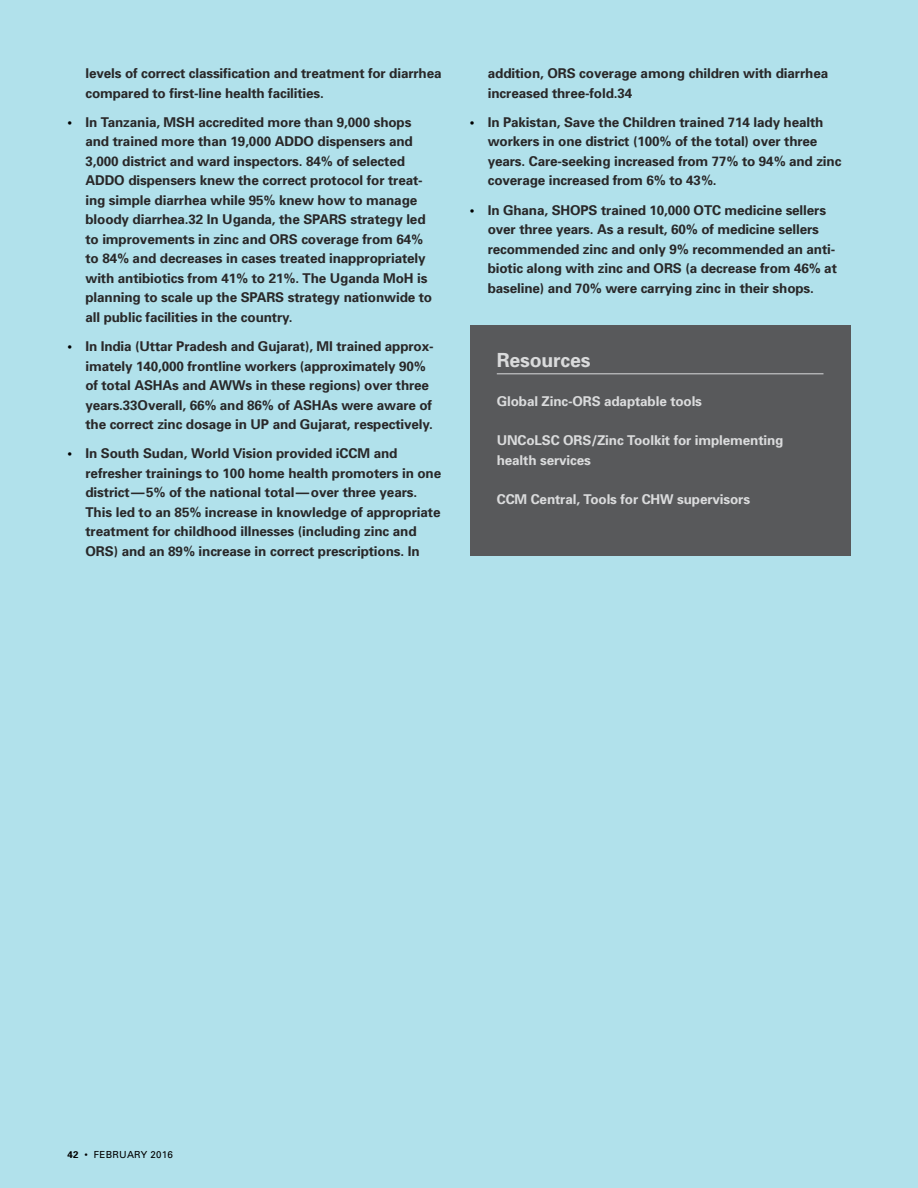
<style>
.page{position:relative;width:918px;height:1188px;background:#b1e1eb}
.page>*{position:absolute;margin:0;border:0;box-sizing:border-box;transform-origin:0 0}
.t1{font:700 19.5px "Univers";letter-spacing:-.01em;color:#dadbdc}
.t2{font:700 13.5px/19.5px "Univers";letter-spacing:-.01em;color:#292829}
.t3{font:700 13.5px/19.5px "Univers";letter-spacing:-.01em;color:#dadbdc}
.t4{font:9.75px "Univers";letter-spacing:.025em;color:#000}
.s1{color:#000}
.s2{font-weight:700}
</style>
<div class="page">
<div style="left:470px;top:326px;width:380px;height:230px;background:#58595b"></div>
<hr style="left:497px;top:373px;width:327px;height:1px;background:#dadbdc">
<p class="t2" style="left:85px;top:64px;width:358px">levels of correct classification and treatment for diarrhea compared to first-line health facilities.</p>
<p class="t2" style="left:85px;top:112px;width:348px;text-indent:-18px"><span class="s1">•</span> In Tanzania, MSH accredited more than 9,000 shops and trained more than 19,000 ADDO dispensers and 3,000 district and ward inspectors. 84% of selected ADDO dispensers knew the correct protocol for treat&shy;ing simple diarrhea while 95% knew how to manage bloody diarrhea.32 In Uganda, the SPARS strategy led to improvements in zinc and ORS coverage from 64% to 84% and decreases in cases treated inappropriately with antibiotics from 41% to 21%. The Uganda MoH is planning to scale up the SPARS strategy nationwide to all public facilities in the country.</p>
<p class="t2" style="left:85px;top:337px;width:350px;text-indent:-18px"><span class="s1">•</span> In India (Uttar Pradesh and Gujarat), MI trained approx&shy;imately 140,000 frontline workers (approximately 90% of total ASHAs and AWWs in these regions) over three years.33Overall, 66% and 86% of ASHAs were aware of the correct zinc dosage in UP and Gujarat, respectively.</p>
<p class="t2" style="left:86px;top:444px;width:357px;text-indent:-18px"><span class="s1">•</span> In South Sudan, World Vision provided iCCM and refresher trainings to 100 home health promoters in one district—5% of the national total—over three years.<br>This led to an 85% increase in knowledge of appropriate treatment for childhood illnesses (including zinc and ORS) and an 89% increase in correct prescriptions. In</p>
<p class="t2" style="left:488px;top:64px;width:342px">addition, ORS coverage among children with diarrhea increased three-fold.34</p>
<p class="t2" style="left:488px;top:112px;width:355px;text-indent:-18px"><span class="s1">•</span> In Pakistan, Save the Children trained 714 lady health workers in one district (100% of the total) over three years. Care-seeking increased from 77% to 94% and zinc coverage increased from 6% to 43%.</p>
<p class="t2" style="left:488px;top:200px;width:351px;text-indent:-18px"><span class="s1">•</span> In Ghana, SHOPS trained 10,000 OTC medicine sellers over three years. As a result, 60% of medicine sellers recommended zinc and only 9% recommended an anti&shy;biotic along with zinc and ORS (a decrease from 46% at baseline) and 70% were carrying zinc in their shops.</p>
<h1 class="t1" style="left:497px;top:348px;width:95px">Resources</h1>
<p class="t3" style="left:497px;top:392px;width:207px">Global Zinc-ORS adaptable tools</p>
<p class="t3" style="left:497px;top:431px;width:288px">UNCoLSC ORS/Zinc Toolkit for implementing health services</p>
<p class="t3" style="left:497px;top:489px;width:255px">CCM Central, Tools for CHW supervisors</p>
<p class="t4" style="left:68px;top:1149px;width:107px"><span class="s2">42</span> • FEBRUARY 2016</p>
</div>
